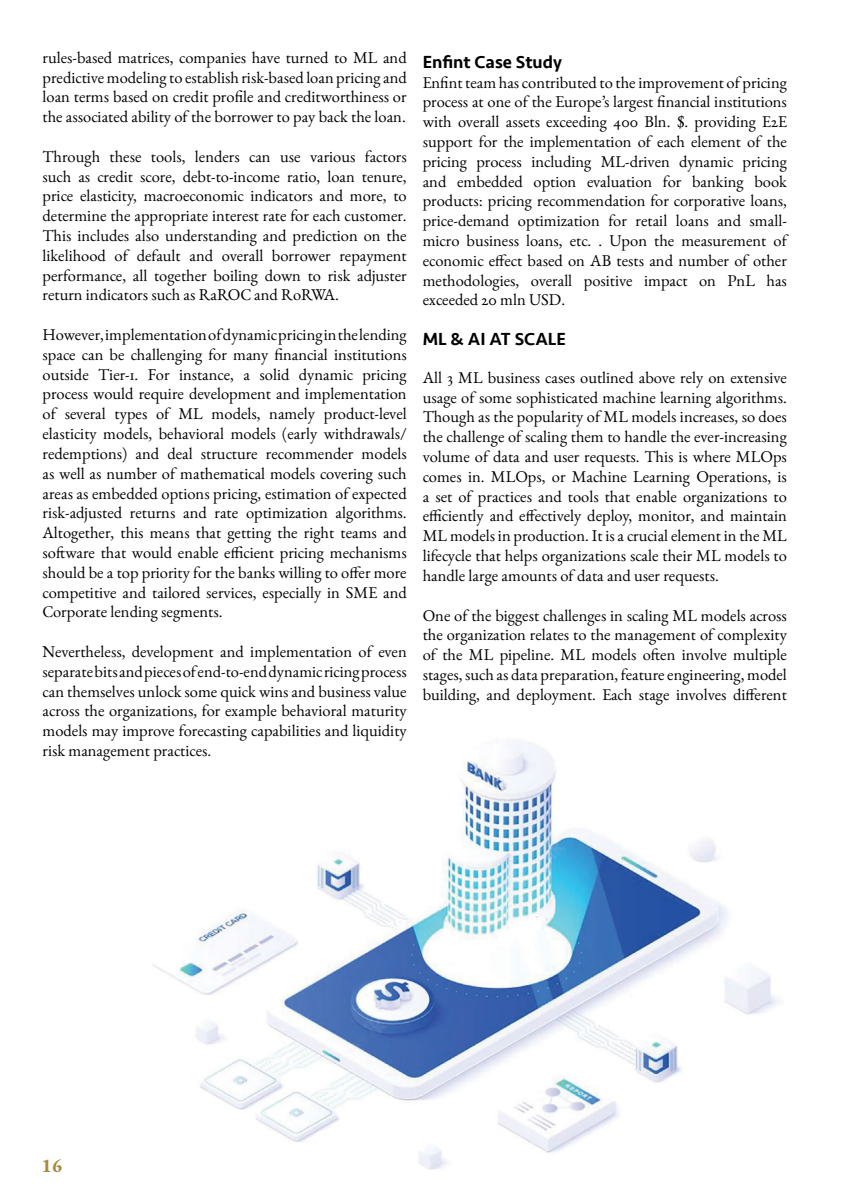
<style>
.page{position:relative;width:851px;height:1191px;background:#fff}
.page>*{position:absolute;margin:0;border:0;box-sizing:border-box;transform-origin:0 0}
.t1{font:700 19.5px "EB Garamond";color:#aa893b}
.t2{font:500 18px "Seravek";color:#000}
.t3{font:16.5px/19.8px "EB Garamond 12";color:#000;text-align:justify}
</style>
<div class="page">
<img style="left:152px;top:742px;width:627px;height:428px">
<p class="t3" style="left:43px;top:47px;width:365px">rules-based matrices, companies have turned to ML and predictive modeling to establish risk-based loan pricing and loan terms based on credit profile and creditworthiness or the associated ability of the borrower to pay back the loan.</p>
<p class="t3" style="left:43px;top:146px;width:365px">Through these tools, lenders can use various factors such as credit score, debt-to-income ratio, loan tenure, price elasticity, macroeconomic indicators and more, to determine the appropriate interest rate for each customer.<br>This includes also understanding and prediction on the likelihood of default and overall borrower repayment performance, all together boiling down to risk adjuster return indicators such as RaROC and RoRWA.</p>
<p class="t3" style="left:43px;top:325px;width:365px">However, implementation of dynamic pricing in the lending space can be challenging for many financial institutions outside Tier-1. For instance, a solid dynamic pricing process would require development and implementation of several types of ML models, namely product-level elasticity models, behavioral models (early withdrawals/ redemptions) and deal structure recommender models as well as number of mathematical models covering such areas as embedded options pricing, estimation of expected risk-adjusted returns and rate optimization algorithms.<br>Altogether, this means that getting the right teams and software that would enable efficient pricing mechanisms should be a top priority for the banks willing to offer more competitive and tailored services, especially in SME and Corporate lending segments.</p>
<p class="t3" style="left:43px;top:641px;width:365px">Nevertheless, development and implementation of even separate bits and pieces of end-to-end dynamic ricing process can themselves unlock some quick wins and business value across the organizations, for example behavioral maturity models may improve forecasting capabilities and liquidity risk management practices.</p>
<p class="t2" style="left:422px;top:51px;width:141px">Enfint Case Study</p>
<p class="t3" style="left:422px;top:72px;width:365px">Enfint team has contributed to the improvement of pricing process at one of the Europe’s largest financial institutions with overall assets exceeding 400 Bln. $. providing E2E support for the implementation of each element of the pricing process including ML-driven dynamic pricing and embedded option evaluation for banking book products: pricing recommendation for corporative loans, price-demand optimization for retail loans and small&shy;micro business loans, etc. . Upon the measurement of economic effect based on AB tests and number of other methodologies, overall positive impact on PnL has exceeded 20 mln USD.</p>
<p class="t2" style="left:422px;top:328px;width:145px">ML &amp; AI AT SCALE</p>
<p class="t3" style="left:422px;top:367px;width:365px">All 3 ML business cases outlined above rely on extensive usage of some sophisticated machine learning algorithms.<br>Though as the popularity of ML models increases, so does the challenge of scaling them to handle the ever-increasing volume of data and user requests. This is where MLOps comes in. MLOps, or Machine Learning Operations, is a set of practices and tools that enable organizations to efficiently and effectively deploy, monitor, and maintain ML models in production. It is a crucial element in the ML lifecycle that helps organizations scale their ML models to handle large amounts of data and user requests.</p>
<p class="t3" style="left:422px;top:605px;width:365px">One of the biggest challenges in scaling ML models across the organization relates to the management of complexity of the ML pipeline. ML models often involve multiple stages, such as data preparation, feature engineering, model building, and deployment. Each stage involves different</p>
<p class="t1" style="left:41px;top:1151px;width:22px">16</p>
</div>
